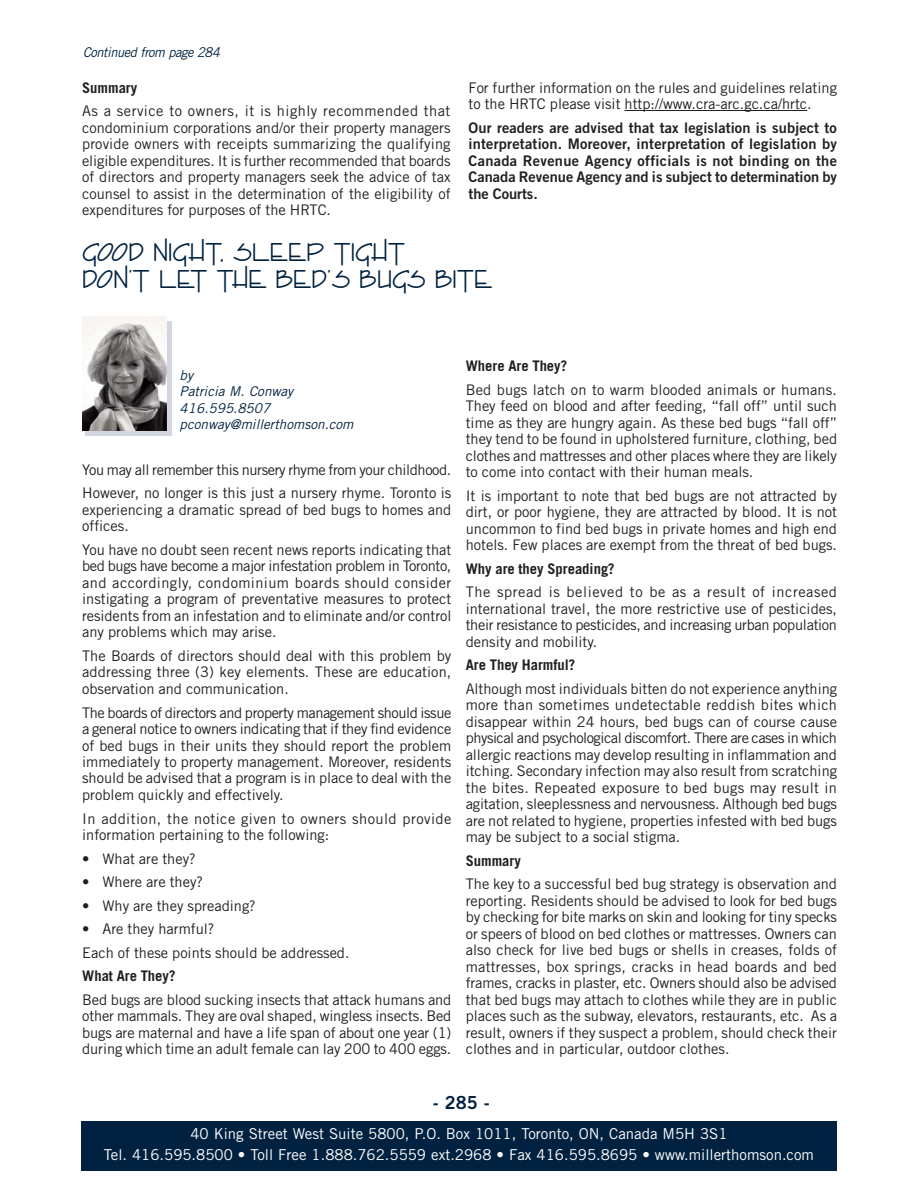
<style>
.page{position:relative;width:918px;height:1188px;background:#fff}
.page>*{position:absolute;margin:0;border:0;box-sizing:border-box;transform-origin:0 0}
.t1{font:27px/27px "Enviro ICG";color:#002240}
.t2{font:18px "Trade Gothic Bold Two";color:#002240}
.t3{font:15px/21px "Trade Gothic";color:#fff;text-align:center}
.t4{font:14.7px/16.5px "Trade Gothic";color:#231f20;text-align:justify}
.t5{font:14.7px/16.5px "Trade Gothic Bold Two";color:#231f20;text-align:justify}
.t6{font:14.7px/23.5px "Trade Gothic";letter-spacing:-.025em;color:#231f20}
.t7{font:14.7px/16.5px "Trade Gothic";letter-spacing:.03em;color:#231f20}
.t8{font:700 14.7px "Trade Gothic";color:#231f20}
.t9{font:italic 13.5px/16.5px "Trade Gothic";color:#002240}
.t10{font:italic 13.5px "Trade Gothic";color:#002240;scale:.95 1}
</style>
<div class="page">
<div style="left:86px;top:322px;width:86px;height:114px;background:#d2d7df"></div>
<img style="left:83px;top:316px;width:84px;height:115px">
<div style="left:81px;top:1121px;width:756px;height:50px;background:#002240"></div>
<hr style="left:625px;top:110px;width:182px;height:1px;background:#231f20">
<p class="t10" style="left:83px;top:47px;width:148px">Continued from page 284</p>
<p class="t8" style="left:82px;top:82px;width:57px">Summary</p>
<p class="t4" style="left:82px;top:104px;width:370px">As a service to owners, it is highly recommended that condominium corporations and/or their property managers provide owners with receipts summarizing the qualifying eligible expenditures. It is further recommended that boards of directors and property managers seek the advice of tax counsel to assist in the determination of the eligibility of expenditures for purposes of the HRTC.</p>
<p class="t4" style="left:469px;top:80px;width:370px">For further information on the rules and guidelines relating to the HRTC please visit http://www.cra-arc.gc.ca/hrtc.</p>
<p class="t5" style="left:469px;top:120px;width:370px">Our readers are advised that tax legislation is subject to interpretation. Moreover, interpretation of legislation by Canada Revenue Agency officials is not binding on the Canada Revenue Agency and is subject to determination by the Courts.</p>
<h1 class="t1" style="left:82px;top:241px;width:412px">GOOD NIGHT, SLEEP TIGHT<br>DON’T LET THE BED’S BUGS BITE</h1>
<p class="t8" style="left:466px;top:361px;width:103px">Where Are They?</p>
<p class="t4" style="left:466px;top:383px;width:373px">Bed bugs latch on to warm blooded animals or humans.<br>They feed on blood and after feeding, “fall off” until such time as they are hungry again. As these bed bugs “fall off” they tend to be found in upholstered furniture, clothing, bed clothes and mattresses and other places where they are likely to come into contact with their human meals.</p>
<p class="t4" style="left:466px;top:489px;width:373px">It is important to note that bed bugs are not attracted by dirt, or poor hygiene, they are attracted by blood. It is not uncommon to find bed bugs in private homes and high end hotels. Few places are exempt from the threat of bed bugs.</p>
<p class="t8" style="left:466px;top:563px;width:151px">Why are they Spreading?</p>
<p class="t4" style="left:466px;top:585px;width:373px">The spread is believed to be as a result of increased international travel, the more restrictive use of pesticides, their resistance to pesticides, and increasing urban population density and mobility.</p>
<p class="t8" style="left:466px;top:660px;width:111px">Are They Harmful?</p>
<p class="t4" style="left:466px;top:682px;width:373px">Although most individuals bitten do not experience anything more than sometimes undetectable reddish bites which disappear within 24 hours, bed bugs can of course cause physical and psychological discomfort. There are cases in which allergic reactions may develop resulting in inflammation and itching. Secondary infection may also result from scratching the bites. Repeated exposure to bed bugs may result in agitation, sleeplessness and nervousness. Although bed bugs are not related to hygiene, properties infested with bed bugs may be subject to a social stigma.</p>
<p class="t8" style="left:466px;top:855px;width:57px">Summary</p>
<p class="t4" style="left:466px;top:877px;width:373px">The key to a successful bed bug strategy is observation and reporting. Residents should be advised to look for bed bugs by checking for bite marks on skin and looking for tiny specks or speers of blood on bed clothes or mattresses. Owners can also check for live bed bugs or shells in creases, folds of mattresses, box springs, cracks in head boards and bed frames, cracks in plaster, etc. Owners should also be advised that bed bugs may attach to clothes while they are in public places such as the subway, elevators, restaurants, etc. As a result, owners if they suspect a problem, should check their clothes and in particular, outdoor clothes.</p>
<p class="t2" style="left:433px;top:1096px;width:59px">- 285 -</p>
<p class="t3" style="left:104px;top:1125px;width:712px">40 King Street West Suite 5800, P.O. Box 1011, Toronto, ON, Canada M5H 3S1<br>Tel. 416.595.8500 • Toll Free 1.888.762.5559 ext.2968 • Fax 416.595.8695 • www.millerthomson.com</p>
<p class="t9" style="left:180px;top:368px;width:178px">by<br>Patricia M. Conway<br>416.595.8507 pconway@millerthomson.com</p>
<p class="t6" style="left:82px;top:459px;width:371px">You may all remember this nursery rhyme from your childhood.<br>However, no longer is this just a nursery rhyme. Toronto is</p>
<p class="t4" style="left:82px;top:503px;width:371px">experiencing a dramatic spread of bed bugs to homes and offices.</p>
<p class="t4" style="left:82px;top:543px;width:371px">You have no doubt seen recent news reports indicating that bed bugs have become a major infestation problem in Toronto, and accordingly, condominium boards should consider instigating a program of preventative measures to protect residents from an infestation and to eliminate and/or control any problems which may arise.</p>
<p class="t4" style="left:82px;top:649px;width:371px">The Boards of directors should deal with this problem by addressing three (3) key elements. These are education, observation and communication.</p>
<p class="t4" style="left:82px;top:705px;width:371px">The boards of directors and property management should issue a general notice to owners indicating that if they find evidence of bed bugs in their units they should report the problem immediately to property management. Moreover, residents should be advised that a program is in place to deal with the problem quickly and effectively.</p>
<p class="t7" style="left:82px;top:811px;width:371px">In addition, the notice given to owners should provide information pertaining to the following:</p>
<p class="t4" style="left:82px;top:851px;width:115px">• What are they?</p>
<p class="t4" style="left:82px;top:875px;width:122px">• Where are they?</p>
<p class="t4" style="left:82px;top:898px;width:175px">• Why are they spreading?</p>
<p class="t4" style="left:82px;top:918px;width:269px;line-height:23.5px">• Are they harmful?<br>Each of these points should be addressed.</p>
<p class="t8" style="left:82px;top:970px;width:95px">What Are They?</p>
<p class="t4" style="left:82px;top:992px;width:371px">Bed bugs are blood sucking insects that attack humans and other mammals. They are oval shaped, wingless insects. Bed bugs are maternal and have a life span of about one year (1) during which time an adult female can lay 200 to 400 eggs.</p>
</div>
